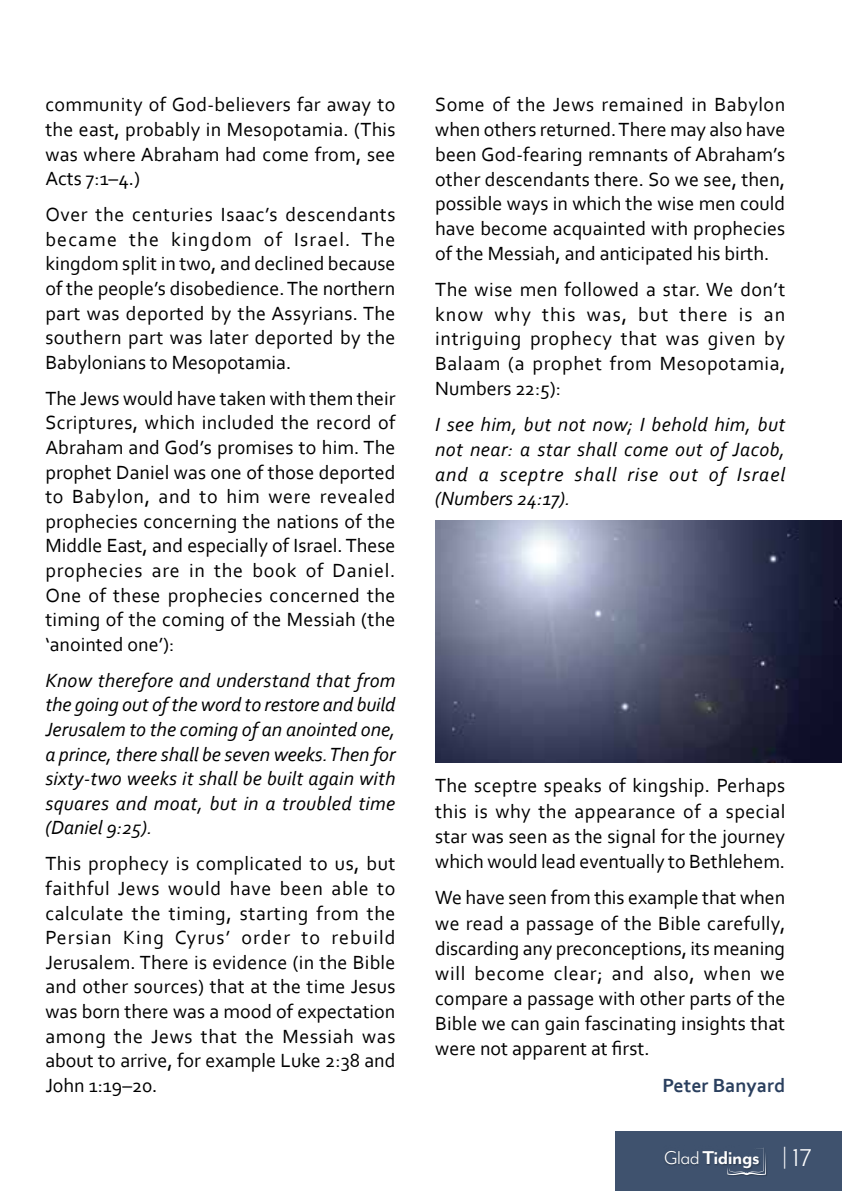
<style>
.page{position:relative;width:842px;height:1191px;background:#fff}
.page>*{position:absolute;margin:0;border:0;box-sizing:border-box;transform-origin:0 0}
.t1{font:700 21.4px "Mr Eaves Mod OT";letter-spacing:-.025em;color:#fff}
.t2{font:20px/24.6px "Corbel";letter-spacing:.005em;color:#000;text-align:justify}
.t3{font:italic 20px/24.6px "Corbel";letter-spacing:.02em;color:#000;text-align:justify}
.t4{font:700 20px "Corbel";color:#2a3f5e}
.s1{font-weight:400}
.s2{font-weight:400;font-size:28px}
</style>
<div class="page">
<img style="left:435px;top:520px;width:407px;height:243px">
<div style="left:615px;top:1131px;width:227px;height:60px;background:#3f526e"></div>
<svg style="left:727px;top:1147px;width:39px;height:28px"></svg>
<img style="left:664px;top:1147px;width:97px;height:25px">
<p class="t2" style="left:45px;top:92px;width:352px">community of God-believers far away to the east, probably in Mesopotamia. (This was where Abraham had come from, see Acts 7:1–4.)</p>
<p class="t2" style="left:45px;top:202px;width:352px">Over the centuries Isaac’s descendants became the kingdom of Israel. The kingdom split in two, and declined because of the people’s disobedience. The northern part was deported by the Assyrians. The southern part was later deported by the Babylonians to Mesopotamia.</p>
<p class="t2" style="left:45px;top:385px;width:352px">The Jews would have taken with them their Scriptures, which included the record of Abraham and God’s promises to him. The prophet Daniel was one of those deported to Babylon, and to him were revealed prophecies concerning the nations of the Middle East, and especially of Israel. These prophecies are in the book of Daniel.<br>One of these prophecies concerned the timing of the coming of the Messiah (the ‘anointed one’):</p>
<p class="t3" style="left:45px;top:667px;width:352px">Know therefore and understand that from the going out of the word to restore and build Jerusalem to the coming of an anointed one, a prince, there shall be seven weeks. Then for sixty-two weeks it shall be built again with squares and moat, but in a troubled time (Daniel 9:25).</p>
<p class="t2" style="left:45px;top:851px;width:352px">This prophecy is complicated to us, but faithful Jews would have been able to calculate the timing, starting from the Persian King Cyrus’ order to rebuild Jerusalem. There is evidence (in the Bible and other sources) that at the time Jesus was born there was a mood of expectation among the Jews that the Messiah was about to arrive, for example Luke 2:38 and John 1:19–20.</p>
<p class="t2" style="left:435px;top:92px;width:352px">Some of the Jews remained in Babylon when others returned. There may also have been God-fearing remnants of Abraham’s other descendants there. So we see, then, possible ways in which the wise men could have become acquainted with prophecies of the Messiah, and anticipated his birth.</p>
<p class="t2" style="left:435px;top:276px;width:352px">The wise men followed a star. We don’t know why this was, but there is an intriguing prophecy that was given by Balaam (a prophet from Mesopotamia, Numbers 22:5):</p>
<p class="t3" style="left:435px;top:411px;width:352px">I see him, but not now; I behold him, but not near: a star shall come out of Jacob, and a sceptre shall rise out of Israel (Numbers 24:17).</p>
<p class="t2" style="left:435px;top:772px;width:352px;line-height:25.2px">The sceptre speaks of kingship. Perhaps this is why the appearance of a special star was seen as the signal for the journey which would lead eventually to Bethlehem.</p>
<p class="t2" style="left:435px;top:884px;width:352px;line-height:25.2px">We have seen from this example that when we read a passage of the Bible carefully, discarding any preconceptions, its meaning will become clear; and also, when we compare a passage with other parts of the Bible we can gain fascinating insights that were not apparent at first.</p>
<p class="t4" style="left:662px;top:1072px;width:124px">Peter Banyard</p>
<p class="t1" style="left:664px;top:1146px;width:149px"><span class="s1">Glad</span> Tidings <span class="s2">| 17</span></p>
</div>
